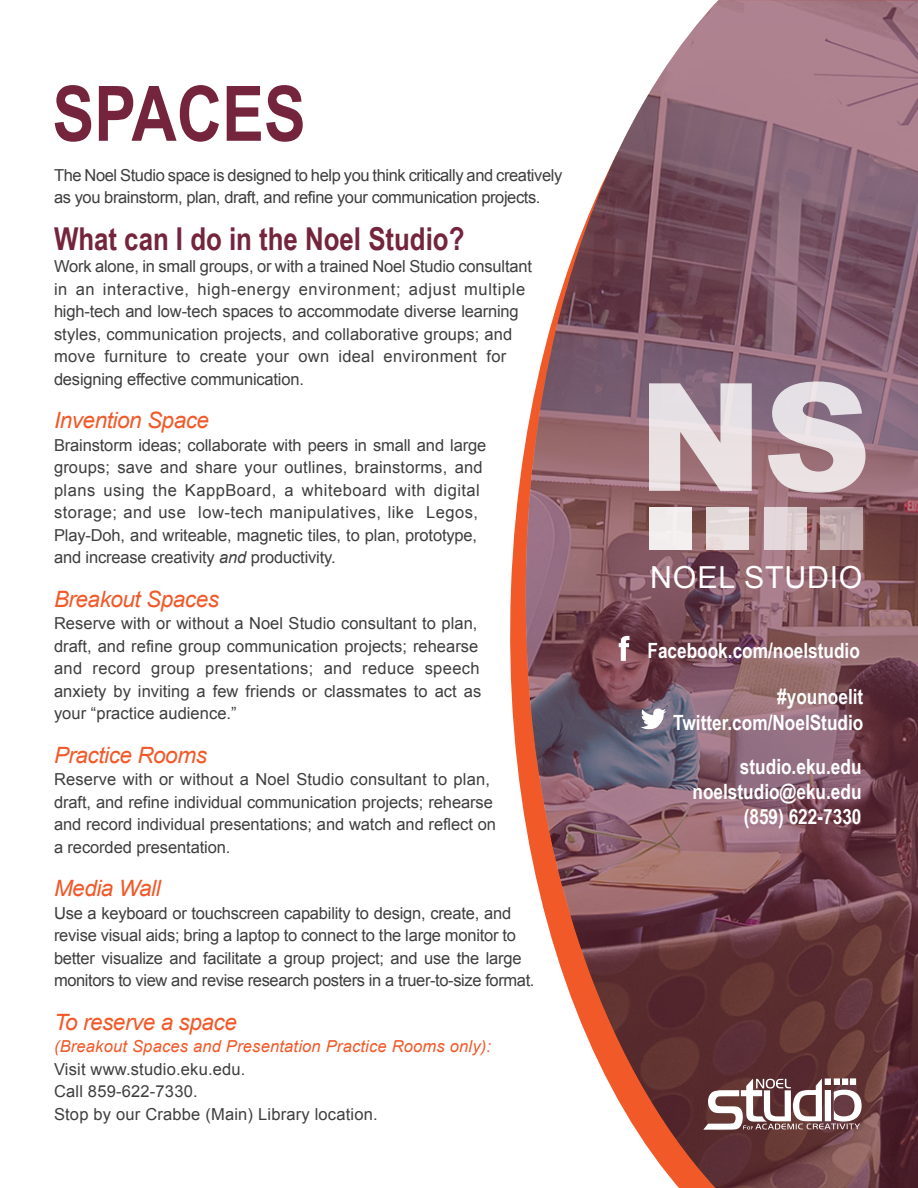
<style>
.page{position:relative;width:918px;height:1188px;background:#fff}
.page>*{position:absolute;margin:0;border:0;box-sizing:border-box;transform-origin:0 0}
.t1{font:700 76.5px "Arial Narrow";color:#74253d}
.t2{font:700 31.5px "Arial Narrow";color:#74253d}
.t3{font:30.3px "Arial";letter-spacing:.025em;color:#fff}
.t4{font:italic 22.5px "Arial";letter-spacing:-.02em;color:#f15929}
.t5{font:700 21px/46px "Arial Narrow";color:#fff;text-align:right}
.t6{font:16.5px/22.5px "Arial";letter-spacing:-.005em;color:#3e3e3f}
.t7{font:16.5px/22.5px "Arial";letter-spacing:-.025em;color:#3e3e3f}
.t8{font:italic 16.5px "Arial";letter-spacing:.01em;color:#f15929}
.s1{font-style:italic}
</style>
<div class="page">
<svg style="left:510px;top:439px;width:16px;height:387px;fill:#f15929"></svg>
<svg style="left:526px;top:0;width:392px;height:1188px;background:#916a71"></svg>
<svg style="left:703px;top:1078px;width:159px;height:52px"></svg>
<svg style="left:641px;top:709px;width:25px;height:20px"></svg>
<svg style="left:619px;top:636px;width:11px;height:25px"></svg>
<div style="left:650px;top:507px;width:42px;height:43px;background:#f2edee"></div>
<div style="left:706px;top:507px;width:42px;height:43px;background:#e6dcda"></div>
<div style="left:764px;top:507px;width:42px;height:43px;background:linear-gradient(to right,#e6d9de,#ded0d1)"></div>
<svg style="left:820px;top:507px;width:43px;height:43px;background:#bfa8aa"></svg>
<svg style="left:649px;top:383px;width:103px;height:108px;background:#d5c7cb"></svg>
<svg style="left:768px;top:382px;width:98px;height:111px;background:#c9b8bf"></svg>
<h1 class="t1" style="left:52px;top:56px;width:255px">SPACES</h1>
<p class="t7" style="left:54px;top:164px;width:510px">The Noel Studio space is designed to help you think critically and creatively as you brainstorm, plan, draft, and refine your communication projects.</p>
<h2 class="t2" style="left:54px;top:215px;width:412px">What can I do in the Noel Studio?</h2>
<p class="t6" style="left:54px;top:255px;width:480px">Work alone, in small groups, or with a trained Noel Studio consultant in an interactive, high-energy environment; adjust multiple high-tech and low-tech spaces to accommodate diverse learning styles, communication projects, and collaborative groups; and move furniture to create your own ideal environment for designing effective communication.</p>
<h3 class="t4" style="left:54px;top:406px;width:157px">Invention Space</h3>
<p class="t6" style="left:54px;top:434px;width:434px">Brainstorm ideas; collaborate with peers in small and large groups; save and share your outlines, brainstorms, and plans using the KappBoard, a whiteboard with digital storage; and use low-tech manipulatives, like Legos, Play-Doh, and writeable, magnetic tiles, to plan, prototype, and increase creativity <span class="s1">and</span> productivity.</p>
<h3 class="t4" style="left:54px;top:584px;width:167px">Breakout Spaces</h3>
<p class="t6" style="left:54px;top:612px;width:429px">Reserve with or without a Noel Studio consultant to plan, draft, and refine group communication projects; rehearse and record group presentations; and reduce speech anxiety by inviting a few friends or classmates to act as your “practice audience.”</p>
<h3 class="t4" style="left:54px;top:740px;width:154px">Practice Rooms</h3>
<p class="t6" style="left:54px;top:768px;width:444px">Reserve with or without a Noel Studio consultant to plan, draft, and refine individual communication projects; rehearse and record individual presentations; and watch and reflect on a recorded presentation.</p>
<h3 class="t4" style="left:54px;top:874px;width:108px">Media Wall</h3>
<p class="t6" style="left:54px;top:902px;width:482px">Use a keyboard or touchscreen capability to design, create, and revise visual aids; bring a laptop to connect to the large monitor to better visualize and facilitate a group project; and use the large monitors to view and revise research posters in a truer-to-size format.</p>
<h3 class="t4" style="left:54px;top:1007px;width:184px">To reserve a space</h3>
<p class="t8" style="left:54px;top:1036px;width:439px">(Breakout Spaces and Presentation Practice Rooms only):</p>
<p class="t6" style="left:54px;top:1058px;width:325px">Visit www.studio.eku.edu.<br>Call 859-622-7330.<br>Stop by our Crabbe (Main) Library location.</p>
<h3 class="t3" style="left:650px;top:557px;width:214px">NOEL STUDIO</h3>
<p class="t5" style="left:648px;top:627px;width:217px">Facebook.com/noelstudio #younoelit</p>
<p class="t5" style="left:673px;top:699px;width:192px;line-height:44.5px">Twitter.com/NoelStudio studio.eku.edu</p>
<p class="t5" style="left:693px;top:778px;width:170px;line-height:25.2px">noelstudio@eku.edu (859) 622-7330</p>
</div>
